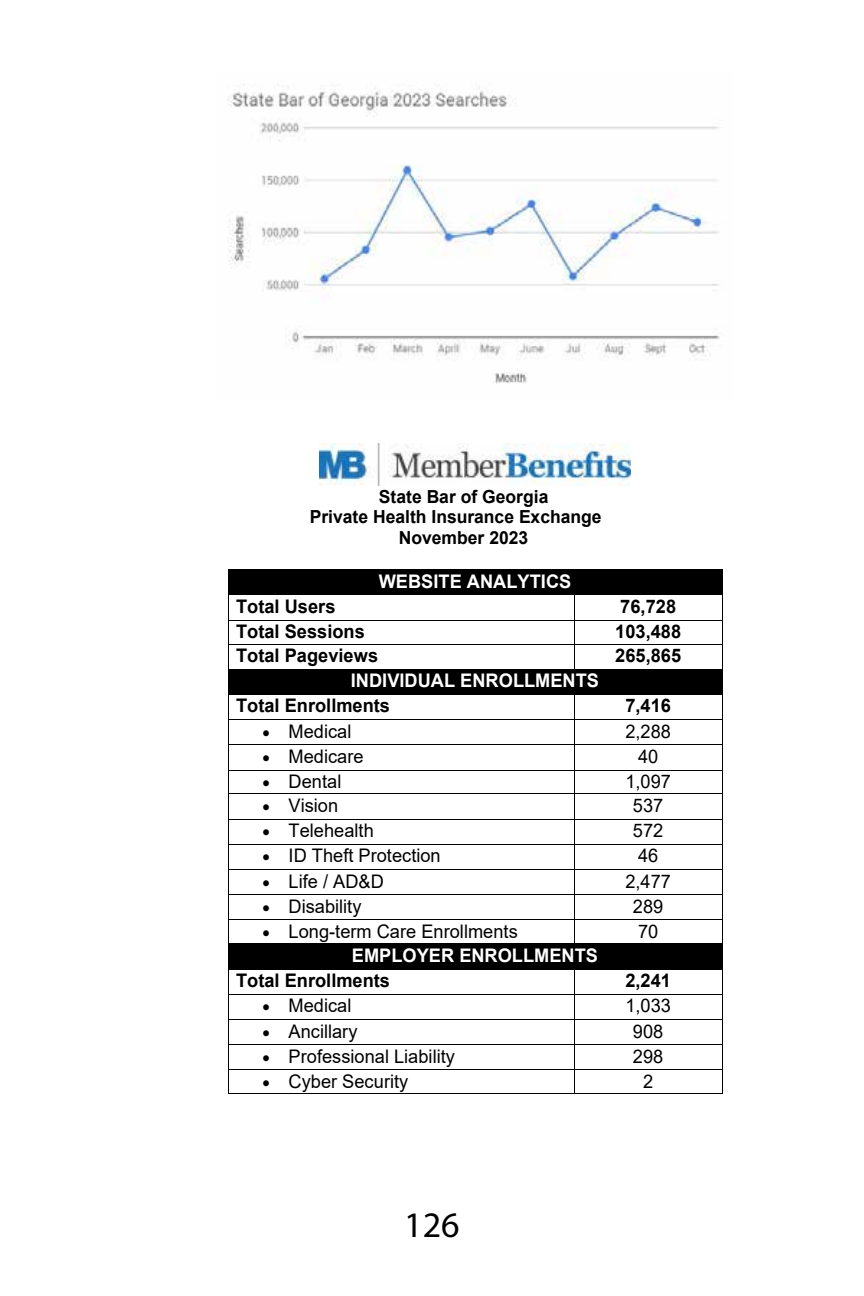
<style>
.page{position:relative;width:864px;height:1296px;background:#fff}
.page>*{position:absolute;margin:0;border:0;box-sizing:border-box;transform-origin:0 0}
.t1{font:36px "Myriad Pro";color:#000}
.t2{font:18.8px "Arial";color:#000}
.t3{font:700 18.8px "Arial";color:#000}
.t4{font:700 18.8px "Arial";color:#fff}
.t5{font:700 18px "Arial";color:#000}
</style>
<div class="page">
<div style="left:229px;top:570px;width:493px;height:25px;background:#000"></div>
<hr style="left:229px;top:569px;width:493px;height:1px;background:#000">
<hr style="left:229px;top:595px;width:345px;height:1px;background:#000">
<hr style="left:575px;top:595px;width:147px;height:1px;background:#000">
<hr style="left:229px;top:620px;width:345px;height:1px;background:#000">
<hr style="left:575px;top:620px;width:147px;height:1px;background:#000">
<hr style="left:229px;top:644px;width:345px;height:1px;background:#000">
<hr style="left:575px;top:644px;width:147px;height:1px;background:#000">
<div style="left:229px;top:670px;width:493px;height:24px;background:#000"></div>
<hr style="left:229px;top:669px;width:345px;height:1px;background:#000">
<svg style="left:574px;top:595px;width:1px;height:75px"></svg>
<hr style="left:575px;top:669px;width:147px;height:1px;background:#000">
<hr style="left:229px;top:694px;width:345px;height:1px;background:#000">
<hr style="left:575px;top:694px;width:147px;height:1px;background:#000">
<hr style="left:229px;top:719px;width:345px;height:1px;background:#000">
<hr style="left:575px;top:719px;width:147px;height:1px;background:#000">
<hr style="left:229px;top:744px;width:345px;height:1px;background:#000">
<hr style="left:575px;top:744px;width:147px;height:1px;background:#000">
<hr style="left:229px;top:770px;width:345px;height:1px;background:#000">
<hr style="left:575px;top:770px;width:147px;height:1px;background:#000">
<hr style="left:229px;top:794px;width:345px;height:1px;background:#000">
<hr style="left:575px;top:794px;width:147px;height:1px;background:#000">
<hr style="left:229px;top:819px;width:345px;height:1px;background:#000">
<hr style="left:575px;top:819px;width:147px;height:1px;background:#000">
<hr style="left:229px;top:844px;width:345px;height:1px;background:#000">
<hr style="left:575px;top:844px;width:147px;height:1px;background:#000">
<hr style="left:229px;top:869px;width:345px;height:1px;background:#000">
<hr style="left:575px;top:869px;width:147px;height:1px;background:#000">
<hr style="left:229px;top:894px;width:345px;height:1px;background:#000">
<hr style="left:575px;top:894px;width:147px;height:1px;background:#000">
<hr style="left:229px;top:920px;width:345px;height:1px;background:#000">
<hr style="left:575px;top:920px;width:147px;height:1px;background:#000">
<div style="left:229px;top:944px;width:493px;height:25px;background:#000"></div>
<svg style="left:574px;top:694px;width:1px;height:250px"></svg>
<hr style="left:229px;top:969px;width:345px;height:1px;background:#000">
<hr style="left:575px;top:969px;width:147px;height:1px;background:#000">
<hr style="left:229px;top:994px;width:345px;height:1px;background:#000">
<hr style="left:575px;top:994px;width:147px;height:1px;background:#000">
<hr style="left:229px;top:1019px;width:345px;height:1px;background:#000">
<hr style="left:575px;top:1019px;width:147px;height:1px;background:#000">
<hr style="left:229px;top:1044px;width:345px;height:1px;background:#000">
<hr style="left:575px;top:1044px;width:147px;height:1px;background:#000">
<hr style="left:229px;top:1070px;width:345px;height:1px;background:#000">
<hr style="left:575px;top:1070px;width:147px;height:1px;background:#000">
<svg style="left:228px;top:569px;width:1px;height:525px"></svg>
<hr style="left:229px;top:1094px;width:345px;height:1px;background:#000">
<svg style="left:574px;top:969px;width:1px;height:125px"></svg>
<hr style="left:575px;top:1094px;width:147px;height:1px;background:#000">
<svg style="left:722px;top:569px;width:1px;height:525px"></svg>
<img style="left:228px;top:84px;width:492px;height:300px">
<img style="left:319px;top:443px;width:312px;height:43px">
<p class="t5" style="left:379px;top:484px;width:171px">State Bar of Georgia</p>
<p class="t5" style="left:310px;top:504px;width:293px">Private Health Insurance Exchange</p>
<p class="t5" style="left:399px;top:525px;width:131px">November 2023</p>
<p class="t4" style="left:379px;top:568px;width:194px">WEBSITE ANALYTICS</p>
<p class="t3" style="left:236px;top:593px;width:101px">Total Users</p>
<p class="t3" style="left:620px;top:593px;width:57px">76,728</p>
<p class="t3" style="left:236px;top:618px;width:130px">Total Sessions</p>
<p class="t3" style="left:615px;top:618px;width:68px">103,488</p>
<p class="t3" style="left:236px;top:642px;width:144px">Total Pageviews</p>
<p class="t3" style="left:615px;top:642px;width:68px">265,865</p>
<p class="t4" style="left:351px;top:667px;width:250px">INDIVIDUAL ENROLLMENTS</p>
<p class="t3" style="left:236px;top:693px;width:156px">Total Enrollments</p>
<p class="t3" style="left:625px;top:693px;width:47px">7,416</p>
<p class="t2" style="left:262px;top:718px;width:91px">• Medical</p>
<p class="t2" style="left:625px;top:718px;width:47px">2,288</p>
<p class="t2" style="left:262px;top:743px;width:103px">• Medicare</p>
<p class="t2" style="left:638px;top:743px;width:22px">40</p>
<p class="t2" style="left:262px;top:768px;width:81px">• Dental</p>
<p class="t2" style="left:625px;top:768px;width:47px">1,097</p>
<p class="t2" style="left:262px;top:792px;width:77px">• Vision</p>
<p class="t2" style="left:633px;top:792px;width:32px">537</p>
<p class="t2" style="left:262px;top:818px;width:113px">• Telehealth</p>
<p class="t2" style="left:633px;top:818px;width:32px">572</p>
<p class="t2" style="left:262px;top:843px;width:180px">• ID Theft Protection</p>
<p class="t2" style="left:638px;top:843px;width:22px">46</p>
<p class="t2" style="left:262px;top:868px;width:123px">• Life / AD&amp;D</p>
<p class="t2" style="left:625px;top:868px;width:47px">2,477</p>
<p class="t2" style="left:262px;top:893px;width:101px">• Disability</p>
<p class="t2" style="left:633px;top:893px;width:32px">289</p>
<p class="t2" style="left:262px;top:918px;width:257px">• Long-term Care Enrollments</p>
<p class="t2" style="left:638px;top:918px;width:22px">70</p>
<p class="t4" style="left:352px;top:942px;width:248px">EMPLOYER ENROLLMENTS</p>
<p class="t3" style="left:236px;top:967px;width:156px">Total Enrollments</p>
<p class="t3" style="left:625px;top:967px;width:47px">2,241</p>
<p class="t2" style="left:262px;top:993px;width:91px">• Medical</p>
<p class="t2" style="left:625px;top:993px;width:47px">1,033</p>
<p class="t2" style="left:262px;top:1018px;width:97px">• Ancillary</p>
<p class="t2" style="left:633px;top:1018px;width:32px">908</p>
<p class="t2" style="left:262px;top:1043px;width:194px">• Professional Liability</p>
<p class="t2" style="left:633px;top:1043px;width:32px">298</p>
<p class="t2" style="left:262px;top:1068px;width:147px">• Cyber Security</p>
<p class="t2" style="left:643px;top:1068px;width:12px">2</p>
<h1 class="t1" style="left:404px;top:1202px;width:57px">126</h1>
</div>
